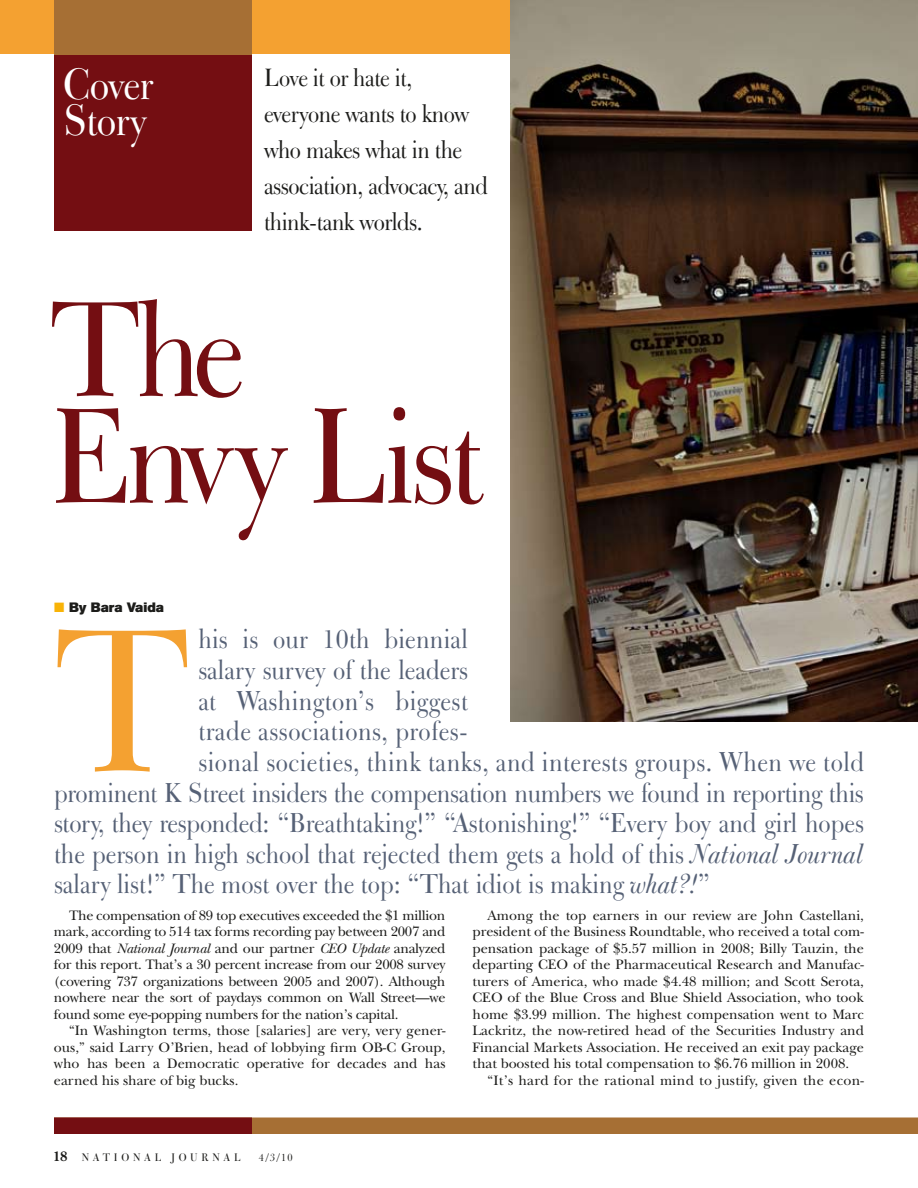
<style>
.page{position:relative;width:918px;height:1188px;background:#fff}
.page>*{position:absolute;margin:0;border:0;box-sizing:border-box;transform-origin:0 0}
.t1{font:194.85px "Bulmer BT";color:#f4a131}
.t2{font:129.75px/106.6px "Bulmer BT";letter-spacing:-.04em;color:#740e12}
.t3{font:42px/36px "Bulmer BT";letter-spacing:-.02em;color:#fff}
.t4{font:26.25px "Bulmer BT";color:#566176}
.t5{font:26.25px "Bulmer BT";letter-spacing:.02em;color:#566176}
.t6{font:24px/36px "Bulmer BT";letter-spacing:-.02em;color:#1c1c1a}
.t7{font:14.25px/16.5px "New Baskerville";color:#1c1c1a;text-align:justify}
.t8{font:14.25px "New Baskerville";letter-spacing:.02em;color:#1c1c1a}
.t9{font:13.5px "Akzidenz Grotesk BE Super";color:#1c1c1a}
.t10{font:10.5px "Bulmer BT";letter-spacing:.36em;color:#1c1c1a}
.s1{font-style:italic}
.s2{font-family:"New Baskerville";font-weight:700;font-size:14.25px}
</style>
<div class="page">
<div style="left:54px;top:55px;width:198px;height:176px;background:#740e12"></div>
<div style="left:0;top:0;width:918px;height:54px;background:#f4a131"></div>
<div style="left:54px;top:1118px;width:864px;height:16px;background:#a66f34"></div>
<img style="left:510px;top:0;width:408px;height:722px">
<div style="left:54px;top:1118px;width:198px;height:16px;background:#740e12"></div>
<div style="left:54px;top:0;width:198px;height:55px;background:#a66f34"></div>
<h3 class="t3" style="left:63px;top:67px;width:92px">Cover<br>Story</h3>
<h3 class="t6" style="left:264px;top:60px;width:225px">Love it or hate it, everyone wants to know who makes what in the association, advocacy, and think-tank worlds.</h3>
<h2 class="t2" style="left:50px;top:299px;width:436px">The<br>Envy List</h2>
<p class="t9" style="left:69px;top:599px;width:96px">By Bara Vaida</p>
<h1 class="t1" style="left:54px;top:582px;width:138px">T</h1>
<h3 class="t4" style="left:198px;top:623px;width:271px">his is our 10th biennial</h3>
<h3 class="t4" style="left:198px;top:654px;width:271px">salary survey of the leaders</h3>
<h3 class="t5" style="left:198px;top:684px;width:271px">at Washington’s biggest</h3>
<h3 class="t5" style="left:198px;top:715px;width:271px">trade associations, profes-</h3>
<h3 class="t5" style="left:198px;top:745px;width:667px">sional societies, think tanks, and interests groups. When we told</h3>
<h3 class="t4" style="left:54px;top:776px;width:811px">prominent K Street insiders the compensation numbers we found in reporting this</h3>
<h3 class="t4" style="left:54px;top:807px;width:811px">story, they responded: “Breathtaking!” “Astonishing!” “Every boy and girl hopes</h3>
<h3 class="t4" style="left:54px;top:837px;width:811px">the person in high school that rejected them gets a hold of this <span class="s1">National Journal</span></h3>
<h3 class="t4" style="left:54px;top:868px;width:657px">salary list!” The most over the top: “That idiot is making <span class="s1">what?!</span>”</h3>
<p class="t7" style="left:54px;top:907px;width:393px;text-indent:15px">The compensation of 89 top executives exceeded the $1 million mark, according to 514 tax forms recording pay between 2007 and 2009 that <span class="s1">National Journal</span> and our partner <span class="s1">CEO Update</span> analyzed for this report. That’s a 30 percent increase from our 2008 survey (covering 737 organizations between 2005 and 2007). Although nowhere near the sort of paydays common on Wall Street—we found some eye-popping numbers for the nation’s capital.</p>
<p class="t7" style="left:54px;top:1022px;width:393px;text-indent:15px">“In Washington terms, those [salaries] are very, very gener&shy;ous,” said Larry O’Brien, head of lobbying firm OB-C Group, who has been a Democratic operative for decades and has earned his share of big bucks.</p>
<p class="t10" style="left:53px;top:1151px;width:189px"><span class="s2">18</span> NATIONAL JOURNAL</p>
<p class="t10" style="left:259px;top:1151px;width:35px">4/3/10</p>
<p class="t7" style="left:472px;top:907px;width:393px;text-indent:15px">Among the top earners in our review are John Castellani, president of the Business Roundtable, who received a total com&shy;pensation package of $5.57 million in 2008; Billy Tauzin, the departing CEO of the Pharmaceutical Research and Manufac&shy;turers of America, who made $4.48 million; and Scott Serota, CEO of the Blue Cross and Blue Shield Association, who took home $3.99 million. The highest compensation went to Marc Lackritz, the now-retired head of the Securities Industry and Financial Markets Association. He received an exit pay package that boosted his total compensation to $6.76 million in 2008.</p>
<p class="t8" style="left:487px;top:1072px;width:378px">“It’s hard for the rational mind to justify, given the econ-</p>
</div>
